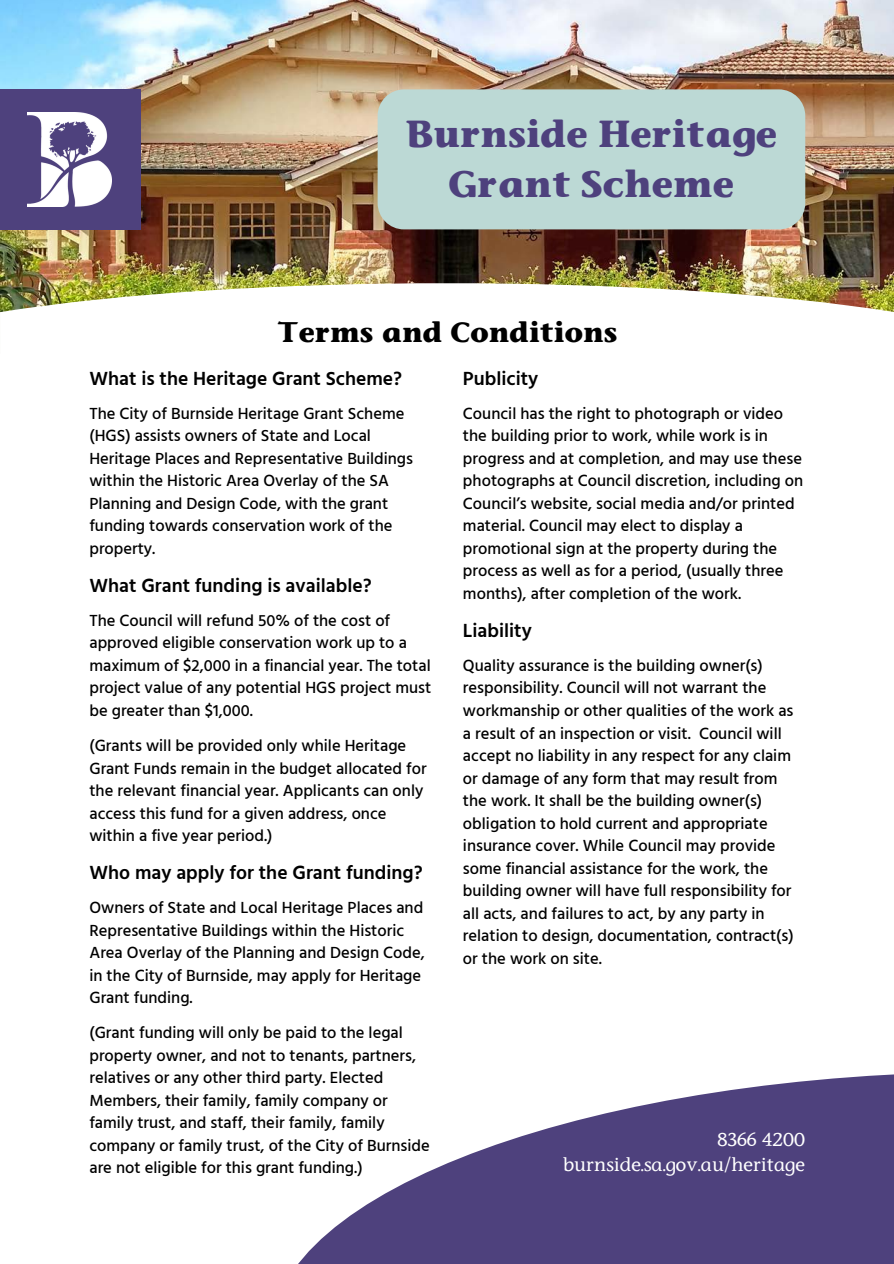
<style>
.page{position:relative;width:894px;height:1264px;background:#fff}
.page>*{position:absolute;margin:0;border:0;box-sizing:border-box;transform-origin:0 0}
.t1{font:700 35.85px/49.5px "Stone Informal";color:#4e417d;text-align:center}
.t2{font:700 27px "Stone Informal";color:#000}
.t3{font:600 19.5px "Hind Guntur";color:#000}
.t4{font:18px "Stone Informal";color:#fff}
.t5{font:500 16.5px/22.5px "Hind Guntur";color:#000}
</style>
<div class="page">
<svg style="left:299px;top:1074px;width:594px;height:189px;fill:#4e417d"></svg>
<img style="left:0;top:0;width:893px;height:273px">
<img style="left:0;top:273px;width:893px;height:40px">
<div style="left:377px;top:89px;width:428px;height:140px;background:#bcd9d5;border-radius:26px"></div>
<div style="left:0;top:89px;width:140px;height:141px;background:#4e417d"></div>
<img style="left:27px;top:112px;width:85px;height:95px">
<p class="t1" style="left:405px;top:109px;width:373px">Burnside Heritage<br>Grant Scheme</p>
<p class="t2" style="left:277px;top:315px;width:342px">Terms and Conditions</p>
<p class="t3" style="left:89px;top:367px;width:314px">What is the Heritage Grant Scheme?</p>
<p class="t5" style="left:89px;top:402px;width:325px">The City of Burnside Heritage Grant Scheme (HGS) assists owners of State and Local Heritage Places and Representative Buildings within the Historic Area Overlay of the SA Planning and Design Code, with the grant funding towards conservation work of the property.</p>
<p class="t3" style="left:89px;top:574px;width:284px">What Grant funding is available?</p>
<p class="t5" style="left:89px;top:609px;width:343px">The Council will refund 50% of the cost of approved eligible conservation work up to a maximum of $2,000 in a financial year. The total project value of any potential HGS project must be greater than $1,000.</p>
<p class="t5" style="left:89px;top:734px;width:338px">(Grants will be provided only while Heritage Grant Funds remain in the budget allocated for the relevant financial year. Applicants can only access this fund for a given address, once within a five year period.)</p>
<p class="t3" style="left:89px;top:861px;width:334px">Who may apply for the Grant funding?</p>
<p class="t5" style="left:89px;top:896px;width:337px">Owners of State and Local Heritage Places and Representative Buildings within the Historic Area Overlay of the Planning and Design Code, in the City of Burnside, may apply for Heritage Grant funding.</p>
<p class="t5" style="left:89px;top:1021px;width:342px">(Grant funding will only be paid to the legal property owner, and not to tenants, partners, relatives or any other third party. Elected Members, their family, family company or family trust, and staff, their family, family company or family trust, of the City of Burnside are not eligible for this grant funding.)</p>
<p class="t3" style="left:463px;top:367px;width:77px">Publicity</p>
<p class="t5" style="left:463px;top:402px;width:341px">Council has the right to photograph or video the building prior to work, while work is in progress and at completion, and may use these photographs at Council discretion, including on Council’s website, social media and/or printed material. Council may elect to display a promotional sign at the property during the process as well as for a period, (usually three months), after completion of the work.</p>
<p class="t3" style="left:463px;top:619px;width:70px">Liability</p>
<p class="t5" style="left:463px;top:654px;width:332px">Quality assurance is the building owner(s) responsibility. Council will not warrant the workmanship or other qualities of the work as a result of an inspection or visit. Council will accept no liability in any respect for any claim or damage of any form that may result from the work. It shall be the building owner(s) obligation to hold current and appropriate insurance cover. While Council may provide some financial assistance for the work, the building owner will have full responsibility for all acts, and failures to act, by any party in relation to design, documentation, contract(s) or the work on site.</p>
<p class="t4" style="left:717px;top:1128px;width:89px">8366 4200</p>
<p class="t4" style="left:562px;top:1153px;width:244px">burnside.sa.gov.au/heritage</p>
</div>
